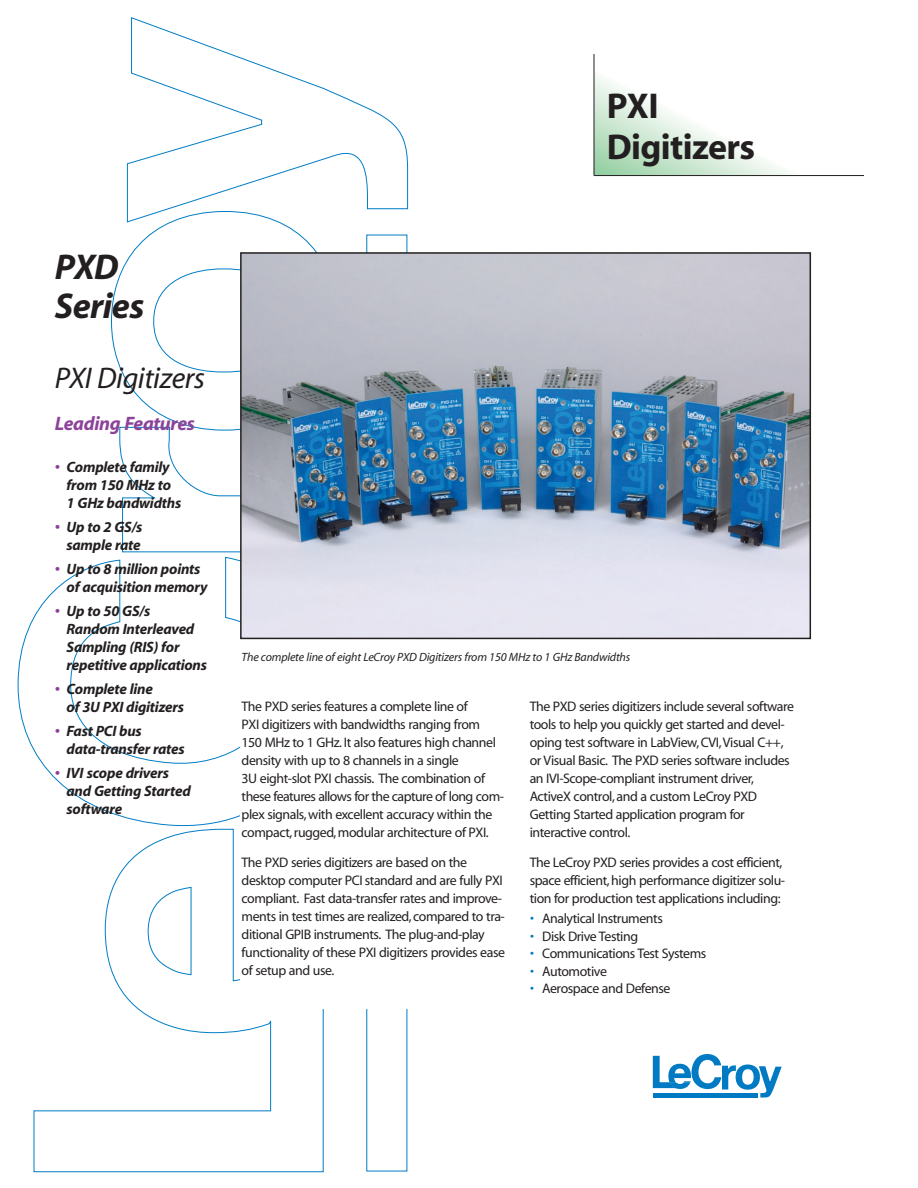
<style>
.page{position:relative;width:918px;height:1188px;background:#fff}
.page>*{position:absolute;margin:0;border:0;box-sizing:border-box;transform-origin:0 0}
.t1{font:700 36px/40.5px "Myriad";letter-spacing:-.015em;color:#231f20}
.t2{font:italic 700 36px/39px "Myriad";letter-spacing:-.015em;color:#231f20}
.t3{font:italic 30px "Myriad";letter-spacing:-.015em;color:#231f20}
.t4{font:italic 700 19.5px "Myriad";letter-spacing:-.015em;color:#8b4399}
.t5{font:italic 700 15px/18px "Myriad";letter-spacing:-.015em;color:#231f20}
.t6{font:13.8px/18px "Myriad";letter-spacing:-.03em;color:#231f20}
.t7{font:italic 12px "Myriad";letter-spacing:-.015em;color:#231f20}
.s1{color:#8b4399}
.s2{color:#0079c1}
</style>
<div class="page">
<svg style="left:17px;top:17px;width:391px;height:1155px"></svg>
<svg style="left:595px;top:76px;width:195px;height:99px"></svg>
<hr style="left:594px;top:54px;width:1px;height:122px;background:#231f20">
<hr style="left:594px;top:175px;width:270px;height:1px;background:#231f20">
<svg style="left:653px;top:1054px;width:129px;height:44px"></svg>
<hr style="left:653px;top:1093px;width:104px;height:4px;background:#007ac2">
<div style="left:240px;top:635px;width:179px;height:374px;background:#fff"></div>
<img style="left:243px;top:255px;width:565px;height:381px">
<div style="left:240px;top:252px;width:571px;height:387px;border:2px solid #231f20"></div>
<h1 class="t1" style="left:607px;top:89px;width:150px">PXI<br>Digitizers</h1>
<h1 class="t2" style="left:55px;top:250px;width:91px">PXD<br>Series</h1>
<h2 class="t3" style="left:55px;top:367px;width:152px">PXI Digitizers</h2>
<h3 class="t4" style="left:55px;top:417px;width:142px">Leading Features</h3>
<p class="t5" style="left:67px;top:460px;width:116px;text-indent:-12px"><span class="s1">•</span> Complete family from 150 MHz to<br>1 GHz bandwidths</p>
<p class="t5" style="left:55px;top:520px;width:89px;text-align:right"><span class="s1">•</span> Up to 2 GS/s sample rate</p>
<p class="t5" style="left:67px;top:562px;width:142px;text-indent:-12px"><span class="s1">•</span> Up to 8 million points of acquisition memory</p>
<p class="t5" style="left:67px;top:604px;width:142px;text-indent:-12px"><span class="s1">•</span> Up to 50 GS/s<br>Random Interleaved<br>Sampling (RIS) for repetitive applications</p>
<p class="t5" style="left:67px;top:682px;width:119px;text-indent:-12px"><span class="s1">•</span> Complete line<br>of 3U PXI digitizers</p>
<p class="t5" style="left:67px;top:724px;width:120px;text-indent:-12px"><span class="s1">•</span> Fast PCI bus data-transfer rates</p>
<p class="t5" style="left:67px;top:766px;width:126px;text-indent:-12px"><span class="s1">•</span> IVI scope drivers and Getting Started software</p>
<p class="t7" style="left:242px;top:652px;width:390px">The complete line of eight LeCroy PXD Digitizers from 150 MHz to 1 GHz Bandwidths</p>
<p class="t6" style="left:242px;top:699px;width:264px">The PXD series features a complete line of<br>PXI digitizers with bandwidths ranging from<br>150 MHz to 1 GHz. It also features high channel density with up to 8 channels in a single<br>3U eight-slot PXI chassis. The combination of these features allows for the capture of long com&shy;plex signals, with excellent accuracy within the compact, rugged, modular architecture of PXI.</p>
<p class="t6" style="left:242px;top:855px;width:265px">The PXD series digitizers are based on the desktop computer PCI standard and are fully PXI compliant. Fast data-transfer rates and improve&shy;ments in test times are realized, compared to tra&shy;ditional GPIB instruments. The plug-and-play functionality of these PXI digitizers provides ease of setup and use.</p>
<p class="t6" style="left:530px;top:699px;width:266px">The PXD series digitizers include several software tools to help you quickly get started and devel&shy;oping test software in LabView, CVI,Visual C++, or Visual Basic. The PXD series software includes an IVI-Scope-compliant instrument driver, ActiveX control, and a custom LeCroy PXD Getting Started application program for interactive control.</p>
<p class="t6" style="left:530px;top:855px;width:257px">The LeCroy PXD series provides a cost efficient, space efficient, high performance digitizer solu&shy;tion for production test applications including:</p>
<p class="t6" style="left:530px;top:911px;width:134px"><span class="s2">•</span> Analytical Instruments</p>
<p class="t6" style="left:530px;top:928px;width:109px"><span class="s2">•</span> Disk Drive Testing</p>
<p class="t6" style="left:530px;top:946px;width:178px"><span class="s2">•</span> Communications Test Systems</p>
<p class="t6" style="left:530px;top:963px;width:78px"><span class="s2">•</span> Automotive</p>
<p class="t6" style="left:530px;top:980px;width:142px"><span class="s2">•</span> Aerospace and Defense</p>
</div>
